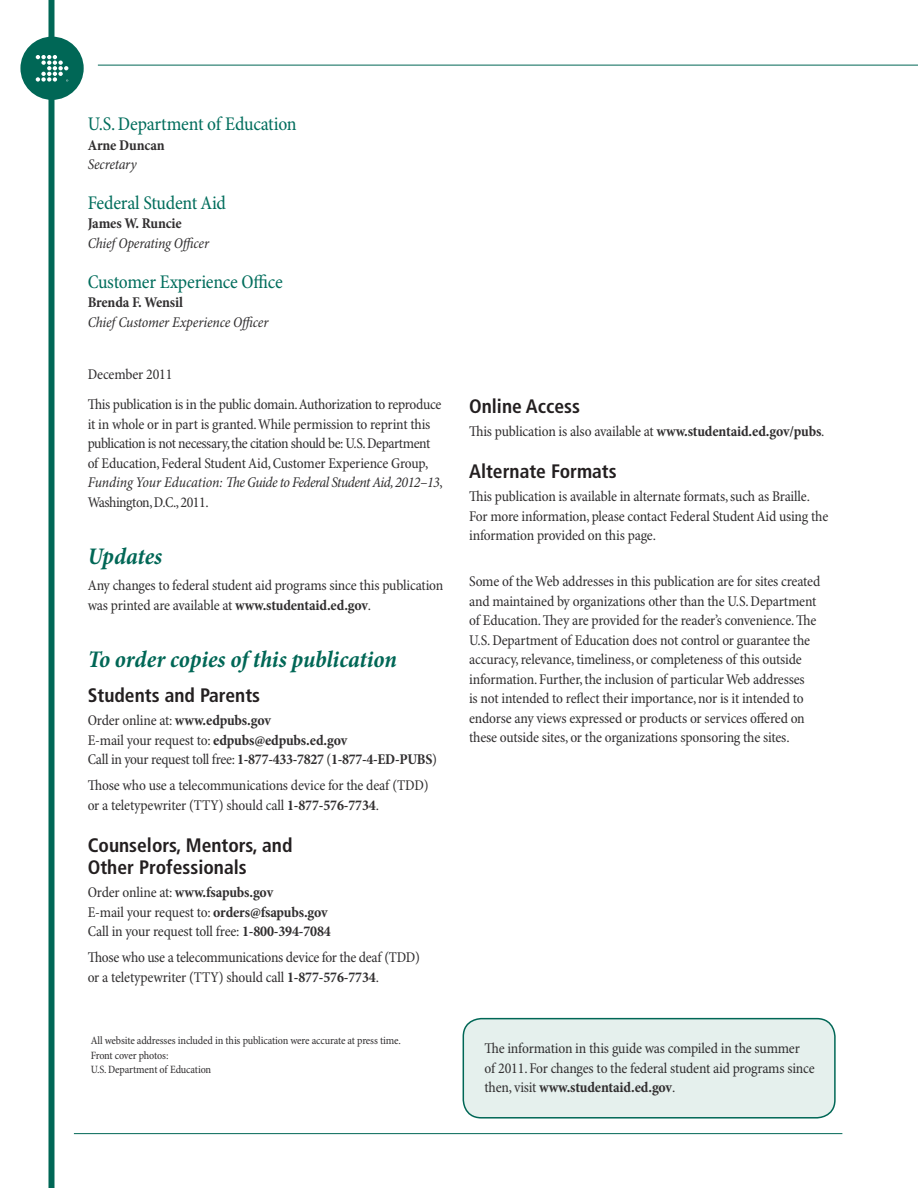
<style>
.page{position:relative;width:918px;height:1188px;background:#fff}
.page>*{position:absolute;margin:0;border:0;box-sizing:border-box;transform-origin:0 0}
._04_Header__Teal{font:italic 700 condensed 24px "Minion Pro";letter-spacing:-.005em;color:#006756}
._04_Subhead__Black{font:700 condensed 19.5px/21.8px "Frutiger";color:#231f20}
._04_Body_Copy{font:condensed 19.5px "Minion Pro";letter-spacing:-.01em;color:#006d5c}
._04_Body_Copy-2{font:condensed 15px/19.5px "Minion Pro";letter-spacing:-.015em;color:#312f30}
._04_Body_Copy-3{font:700 condensed 15px/19.5px "Minion Pro";letter-spacing:-.02em;color:#312f30}
._04_Body_Copy-4{font:italic condensed 15px/19.5px "Minion Pro";letter-spacing:-.015em;color:#312f30}
._04_Body_Copy-5{font:condensed 11.25px "Minion Pro";letter-spacing:-.015em;color:#312f30}
.s1{font-weight:400;font-style:italic}
.s2{font-weight:700;font-style:normal}
.s3{font-style:italic}
.s4{font-weight:700}
.s5{font-weight:400}
</style>
<div class="page">
<div style="left:48px;top:0;width:6px;height:1188px;background:#006756"></div>
<hr style="left:74px;top:1133px;width:768px;height:1px;background:#006756">
<div style="left:20px;top:37px;width:64px;height:63px;background:#006756;border-radius:50%"></div>
<svg style="left:36px;top:55px;width:32px;height:27px"></svg>
<hr style="left:98px;top:65px;width:820px;height:1px;background:#006756">
<div style="left:463px;top:1019px;width:372px;height:99px;background:#e5f0ed;border-radius:18px"></div>
<div style="left:463px;top:1018px;width:373px;height:101px;border:2px solid #006756;border-radius:18px"></div>
<p class="_04_Body_Copy" style="left:88px;top:112px;width:210px">U.S. Department of Education</p>
<p class="_04_Body_Copy-3" style="left:88px;top:135px;width:78px">Arne Duncan<br><span class="s1">Secretary</span></p>
<p class="_04_Body_Copy" style="left:88px;top:191px;width:140px">Federal Student Aid</p>
<p class="_04_Body_Copy-4" style="left:88px;top:214px;width:123px"><span class="s2">James W. Runcie<br></span>Chief Operating Officer</p>
<p class="_04_Body_Copy" style="left:88px;top:270px;width:196px">Customer Experience Office</p>
<p class="_04_Body_Copy-4" style="left:88px;top:293px;width:182px"><span class="s2">Brenda F. Wensil<br></span>Chief Customer Experience Officer</p>
<p class="_04_Body_Copy-2" style="left:88px;top:365px;width:86px">December 2011</p>
<p class="_04_Body_Copy-2" style="left:88px;top:395px;width:357px">This publication is in the public domain. Authorization to reproduce it in whole or in part is granted. While permission to reprint this publication is not necessary, the citation should be: U.S. Department of Education, Federal Student Aid, Customer Experience Group, <span class="s3">Funding Your Education: The Guide to Federal Student Aid, 2012–13</span>, Washington, D.C., 2011.</p>
<p class="_04_Header__Teal" style="left:88px;top:539px;width:76px">Updates</p>
<p class="_04_Body_Copy-2" style="left:88px;top:576px;width:357px">Any changes to federal student aid programs since this publication was printed are available at <span class="s4">www.studentaid.ed.gov</span>.</p>
<p class="_04_Header__Teal" style="left:88px;top:642px;width:311px">To order copies of this publication</p>
<p class="_04_Subhead__Black" style="left:88px;top:684px;width:174px">Students and Parents</p>
<p class="_04_Body_Copy-2" style="left:88px;top:711px;width:185px">Order online at: <span class="s4">www.edpubs.gov</span></p>
<p class="_04_Body_Copy-2" style="left:88px;top:731px;width:261px">E-mail your request to: <span class="s4">edpubs@edpubs.ed.gov</span></p>
<p class="_04_Body_Copy-3" style="left:88px;top:750px;width:351px"><span class="s5">Call in your request toll free:</span> 1-877-433-7827 <span class="s5">(</span>1-877-4-ED-PUBS<span class="s5">)</span></p>
<p class="_04_Body_Copy-2" style="left:88px;top:777px;width:342px">Those who use a telecommunications device for the deaf (TDD) or a teletypewriter (TTY) should call <span class="s4">1-877-576-7734</span>.</p>
<p class="_04_Subhead__Black" style="left:88px;top:834px;width:206px">Counselors, Mentors, and<br>Other Professionals</p>
<p class="_04_Body_Copy-3" style="left:88px;top:882px;width:187px"><span class="s5">Order online at:</span> www.fsapubs.gov</p>
<p class="_04_Body_Copy-2" style="left:88px;top:903px;width:242px">E-mail your request to: <span class="s4">orders@fsapubs.gov</span></p>
<p class="_04_Body_Copy-2" style="left:88px;top:922px;width:245px">Call in your request toll free: <span class="s4">1-800-394-7084</span></p>
<p class="_04_Body_Copy-2" style="left:88px;top:948px;width:334px">Those who use a telecommunications device for the deaf (TDD) or a teletypewriter (TTY) should call <span class="s4">1-877-576-7734</span>.</p>
<p class="_04_Body_Copy-5" style="left:91px;top:1034px;width:312px">All website addresses included in this publication were accurate at press time.</p>
<p class="_04_Body_Copy-5" style="left:91px;top:1048px;width:79px">Front cover photos:</p>
<p class="_04_Body_Copy-5" style="left:91px;top:1063px;width:122px">U.S. Department of Education</p>
<p class="_04_Subhead__Black" style="left:469px;top:395px;width:112px">Online Access</p>
<p class="_04_Body_Copy-2" style="left:469px;top:422px;width:357px">This publication is also available at <span class="s4">www.studentaid.ed.gov/pubs</span>.</p>
<p class="_04_Subhead__Black" style="left:469px;top:461px;width:149px">Alternate Formats</p>
<p class="_04_Body_Copy-2" style="left:469px;top:488px;width:361px">This publication is available in alternate formats, such as Braille.<br>For more information, please contact Federal Student Aid using the information provided on this page.</p>
<p class="_04_Body_Copy-2" style="left:469px;top:572px;width:353px">Some of the Web addresses in this publication are for sites created and maintained by organizations other than the U.S. Department of Education. They are provided for the reader’s convenience. The U.S. Department of Education does not control or guarantee the accuracy, relevance, timeliness, or completeness of this outside information. Further, the inclusion of particular Web addresses<br>is not intended to reflect their importance, nor is it intended to endorse any views expressed or products or services offered on these outside sites, or the organizations sponsoring the sites.</p>
<p class="_04_Body_Copy-2" style="left:484px;top:1039px;width:332px">The information in this guide was compiled in the summer<br>of 2011. For changes to the federal student aid programs since then, visit <span class="s4">www.studentaid.ed.gov</span>.</p>
</div>
